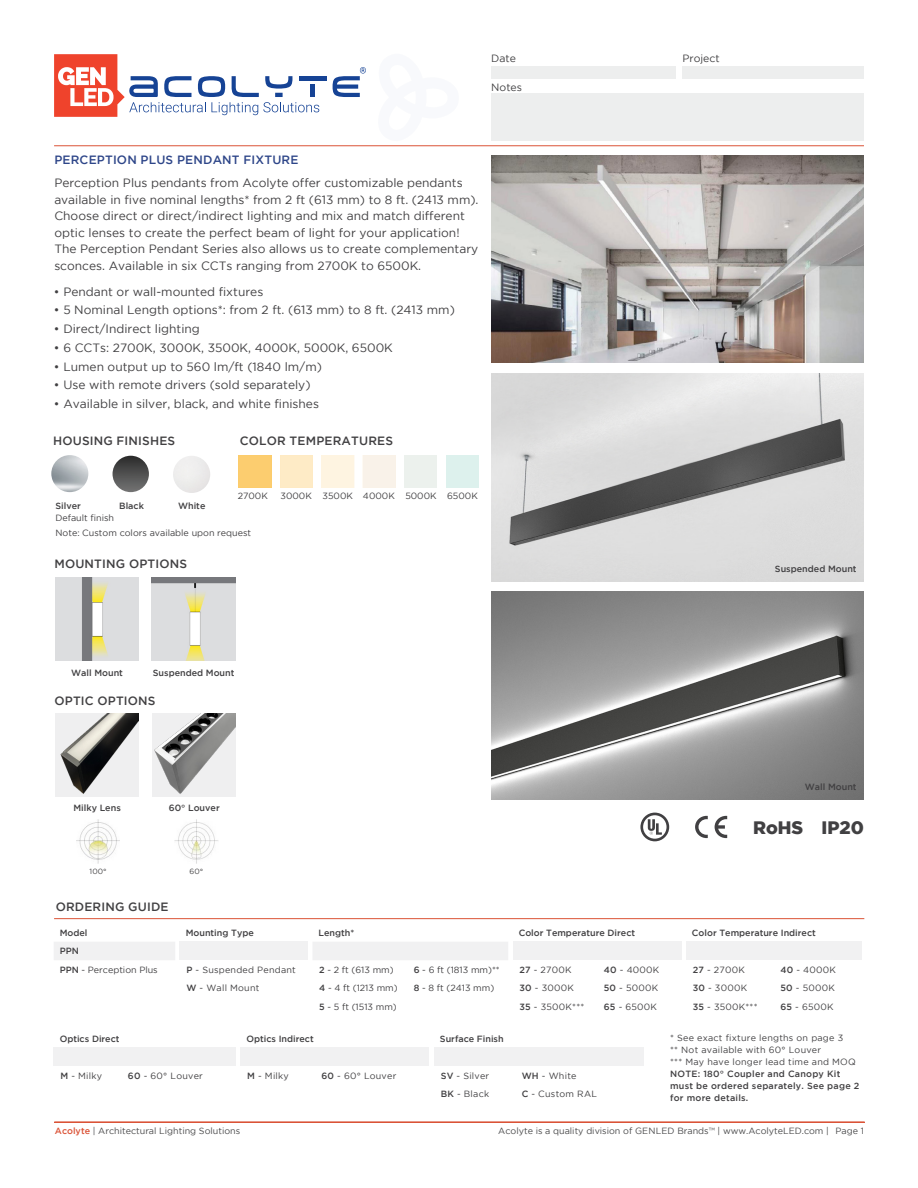
<style>
.page{position:relative;width:918px;height:1188px;background:#fff}
.page>*{position:absolute;margin:0;border:0;box-sizing:border-box;transform-origin:0 0}
.t1{font:900 18px "Gotham";color:#414042}
.t2{font:12px/16.5px "Gotham";color:#414042}
.t3{font:500 12px "Gotham";letter-spacing:.015em;color:#414042}
.t4{font:500 12px "Gotham";letter-spacing:.015em;color:#2e4689}
.t5{font:10.5px "Gotham";color:#414042}
.t6{font:9px/12px "Gotham";letter-spacing:.025em;color:#414042}
.t7{font:500 9px "Gotham";color:#414042}
.t8{font:9px "Gotham";color:#4a4a4b}
.t9{font:9px/18.6px "Gotham";color:#414042}
.t10{font:500 9px/12px "Gotham";letter-spacing:.025em;color:#414042}
.t11{font:7.5px "Gotham";color:#414042}
.s1{font-weight:500}
.s2{font-weight:500;color:#db5337}
.s3{color:#58595b}
</style>
<div class="page">
<div style="left:491px;top:66px;width:185px;height:12px;background:#edeeee"></div>
<div style="left:682px;top:66px;width:182px;height:12px;background:#edeeee"></div>
<div style="left:491px;top:93px;width:373px;height:47px;background:#edeeee"></div>
<hr style="left:54px;top:146px;width:810px;height:1px;background:#db5336">
<svg style="left:54px;top:54px;width:265px;height:63px"></svg>
<div style="left:310px;top:85px;width:5px;height:12px;background:#164395"></div>
<hr style="left:299px;top:76px;width:27px;height:4px;background:#164395">
<svg style="left:333px;top:67px;width:33px;height:30px"></svg>
<hr style="left:54px;top:1122px;width:811px;height:1px;background:#db5337">
<div style="left:54px;top:942px;width:454px;height:18px;background:#f1f1f2"></div>
<div style="left:180px;top:942px;width:128px;height:18px;background:#f1f1f2"></div>
<div style="left:513px;top:942px;width:168px;height:18px;background:#f1f1f2"></div>
<div style="left:686px;top:942px;width:175px;height:18px;background:#f1f1f2"></div>
<div style="left:54px;top:1048px;width:182px;height:18px;background:#f1f1f2"></div>
<div style="left:240px;top:1048px;width:189px;height:18px;background:#f1f1f2"></div>
<div style="left:434px;top:1048px;width:209px;height:18px;background:#f1f1f2"></div>
<img style="left:492px;top:155px;width:372px;height:208px">
<img style="left:492px;top:374px;width:372px;height:207px">
<img style="left:492px;top:592px;width:372px;height:207px">
<img style="left:55px;top:578px;width:84px;height:83px">
<img style="left:152px;top:578px;width:83px;height:83px">
<hr style="left:54px;top:918px;width:810px;height:1px;background:#db5336">
<img style="left:175px;top:820px;width:43px;height:44px">
<img style="left:76px;top:820px;width:44px;height:44px">
<img style="left:55px;top:713px;width:84px;height:83px">
<img style="left:153px;top:713px;width:83px;height:83px">
<img style="left:173px;top:456px;width:37px;height:37px;border-radius:19px">
<img style="left:113px;top:456px;width:36px;height:36px;border-radius:18px">
<img style="left:51px;top:455px;width:37px;height:37px;border-radius:19px">
<div style="left:404px;top:455px;width:33px;height:33px;background:#ecf1ed"></div>
<div style="left:446px;top:455px;width:32px;height:33px;background:#ddf1ed"></div>
<svg style="left:640px;top:813px;width:29px;height:28px"></svg>
<svg style="left:715px;top:816px;width:12px;height:22px"></svg>
<svg style="left:695px;top:816px;width:13px;height:22px"></svg>
<p class="t5" style="left:491px;top:53px;width:26px">Date</p>
<p class="t5" style="left:491px;top:82px;width:32px">Notes</p>
<p class="t4" style="left:54px;top:153px;width:246px">PERCEPTION PLUS PENDANT FIXTURE</p>
<p class="t2" style="left:54px;top:175px;width:426px">Perception Plus pendants from Acolyte offer customizable pendants available in five nominal lengths* from 2 ft (613 mm) to 8 ft. (2413 mm).<br>Choose direct or direct/indirect lighting and mix and match different optic lenses to create the perfect beam of light for your application!<br>The Perception Pendant Series also allows us to create complementary sconces. Available in six CCTs ranging from 2700K to 6500K.</p>
<p class="t2" style="left:54px;top:283px;width:211px">• Pendant or wall-mounted fixtures</p>
<p class="t2" style="left:54px;top:302px;width:402px">• 5 Nominal Length options*: from 2 ft. (613 mm) to 8 ft. (2413 mm)</p>
<p class="t2" style="left:54px;top:320px;width:147px">• Direct/Indirect lighting</p>
<p class="t2" style="left:54px;top:339px;width:340px">• 6 CCTs: 2700K, 3000K, 3500K, 4000K, 5000K, 6500K</p>
<p class="t2" style="left:54px;top:358px;width:270px">• Lumen output up to 560 lm/ft (1840 lm/m)</p>
<p class="t2" style="left:54px;top:377px;width:258px">• Use with remote drivers (sold separately)</p>
<p class="t2" style="left:54px;top:395px;width:267px">• Available in silver, black, and white finishes</p>
<p class="t3" style="left:53px;top:434px;width:124px">HOUSING FINISHES</p>
<p class="t3" style="left:240px;top:434px;width:155px">COLOR TEMPERATURES</p>
<p class="t6" style="left:238px;top:490px;width:32px">2700K</p>
<p class="t9" style="left:281px;top:487px;width:199px">3000K 3500K 4000K 5000K 6500K</p>
<p class="t7" style="left:55px;top:500px;width:27px">Silver</p>
<p class="t9" style="left:55px;top:508px;width:60px">Default finish</p>
<p class="t7" style="left:119px;top:500px;width:26px">Black</p>
<p class="t7" style="left:178px;top:500px;width:29px">White</p>
<p class="t9" style="left:55px;top:524px;width:197px">Note: Custom colors available upon request</p>
<p class="t3" style="left:54px;top:557px;width:134px">MOUNTING OPTIONS</p>
<p class="t7" style="left:71px;top:668px;width:53px">Wall Mount</p>
<p class="t7" style="left:153px;top:668px;width:83px">Suspended Mount</p>
<p class="t3" style="left:54px;top:694px;width:103px">OPTIC OPTIONS</p>
<p class="t7" style="left:73px;top:803px;width:49px">Milky Lens</p>
<p class="t7" style="left:169px;top:803px;width:52px">60° Louver</p>
<p class="t11" style="left:90px;top:867px;width:18px">100°</p>
<p class="t11" style="left:190px;top:867px;width:15px">60°</p>
<p class="t3" style="left:56px;top:900px;width:115px">ORDERING GUIDE</p>
<p class="t5" style="left:682px;top:53px;width:39px">Project</p>
<p class="t7" style="left:775px;top:564px;width:83px">Suspended Mount</p>
<p class="t7" style="left:805px;top:782px;width:53px">Wall Mount</p>
<h1 class="t1" style="left:753px;top:817px;width:112px">RoHS IP20</h1>
<p class="t7" style="left:60px;top:927px;width:29px">Model</p>
<p class="t7" style="left:186px;top:927px;width:70px">Mounting Type</p>
<p class="t7" style="left:318px;top:927px;width:37px">Length*</p>
<p class="t7" style="left:519px;top:927px;width:118px">Color Temperature Direct</p>
<p class="t7" style="left:692px;top:927px;width:125px">Color Temperature Indirect</p>
<p class="t9" style="left:60px;top:942px;width:100px"><span class="s1">PPN<br>PPN</span> - Perception Plus</p>
<p class="t6" style="left:186px;top:963px;width:111px"><span class="s1">P</span> - Suspended Pendant</p>
<p class="t6" style="left:319px;top:963px;width:76px"><span class="s1">2</span> - 2 ft (613 mm)</p>
<p class="t6" style="left:414px;top:963px;width:88px"><span class="s1">6</span> - 6 ft (1813 mm)**</p>
<p class="t6" style="left:519px;top:963px;width:54px"><span class="s1">27</span> - 2700K</p>
<p class="t6" style="left:604px;top:963px;width:57px"><span class="s1">40</span> - 4000K</p>
<p class="t6" style="left:693px;top:963px;width:54px"><span class="s1">27</span> - 2700K</p>
<p class="t6" style="left:780px;top:963px;width:57px"><span class="s1">40</span> - 4000K</p>
<p class="t6" style="left:186px;top:982px;width:74px"><span class="s1">W</span> - Wall Mount</p>
<p class="t6" style="left:319px;top:982px;width:80px"><span class="s1">4</span> - 4 ft (1213 mm)</p>
<p class="t6" style="left:414px;top:982px;width:82px"><span class="s1">8</span> - 8 ft (2413 mm)</p>
<p class="t6" style="left:519px;top:982px;width:56px"><span class="s1">30</span> - 3000K</p>
<p class="t6" style="left:604px;top:982px;width:56px"><span class="s1">50</span> - 5000K</p>
<p class="t6" style="left:693px;top:982px;width:56px"><span class="s1">30</span> - 3000K</p>
<p class="t6" style="left:780px;top:982px;width:56px"><span class="s1">50</span> - 5000K</p>
<p class="t6" style="left:319px;top:1001px;width:79px"><span class="s1">5</span> - 5 ft (1513 mm)</p>
<p class="t6" style="left:519px;top:1001px;width:66px"><span class="s1">35</span> - 3500K***</p>
<p class="t6" style="left:604px;top:1001px;width:55px"><span class="s1">65</span> - 6500K</p>
<p class="t6" style="left:693px;top:1001px;width:66px"><span class="s1">35</span> - 3500K***</p>
<p class="t6" style="left:780px;top:1001px;width:55px"><span class="s1">65</span> - 6500K</p>
<p class="t7" style="left:60px;top:1033px;width:61px">Optics Direct</p>
<p class="t7" style="left:246px;top:1033px;width:69px">Optics Indirect</p>
<p class="t7" style="left:440px;top:1033px;width:65px">Surface Finish</p>
<p class="t6" style="left:60px;top:1069px;width:43px"><span class="s1">M</span> - Milky</p>
<p class="t6" style="left:128px;top:1069px;width:76px"><span class="s1">60</span> - 60° Louver</p>
<p class="t6" style="left:247px;top:1069px;width:43px"><span class="s1">M</span> - Milky</p>
<p class="t6" style="left:321px;top:1069px;width:76px"><span class="s1">60</span> - 60° Louver</p>
<p class="t6" style="left:441px;top:1069px;width:50px"><span class="s1">SV</span> - Silver</p>
<p class="t6" style="left:522px;top:1069px;width:56px"><span class="s1">WH</span> - White</p>
<p class="t6" style="left:441px;top:1088px;width:50px"><span class="s1">BK</span> - Black</p>
<p class="t6" style="left:522px;top:1088px;width:77px"><span class="s1">C</span> - Custom RAL</p>
<p class="t6" style="left:670px;top:1031px;width:187px">* See exact fixture lengths on page 3<br>** Not available with 60° Louver<br>*** May have longer lead time and MOQ</p>
<p class="t10" style="left:670px;top:1067px;width:191px">NOTE: 180° Coupler and Canopy Kit must be ordered separately. See page 2 for more details.</p>
<p class="t8" style="left:55px;top:1126px;width:187px"><span class="s2">Acolyte</span> | Architectural Lighting Solutions</p>
<p class="t8" style="left:498px;top:1126px;width:367px">Acolyte is a quality division of GENLED Brands<span class="s3">™</span> | www.AcolyteLED.com | Page 1</p>
</div>
